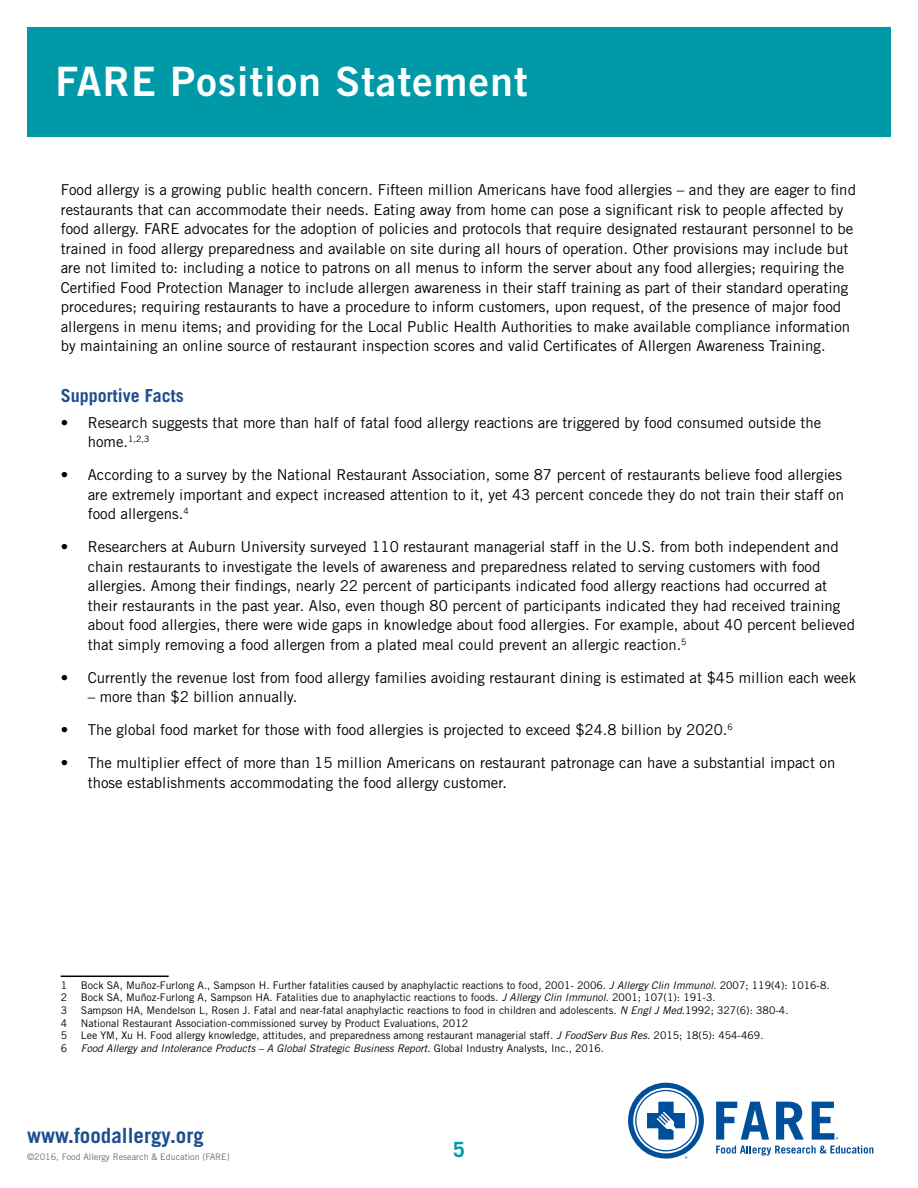
<style>
.page{position:relative;width:918px;height:1188px;background:#fff}
.page>*{position:absolute;margin:0;border:0;box-sizing:border-box;transform-origin:0 0}
.t1{font:40.5px "Trade Gothic LT Std Bd 2";letter-spacing:.03em;color:#fff}
.t2{font:700 21px "Trade Gothic LT Std";color:#1d4f90}
.t3{font:700 21px "Trade Gothic LT Std";color:#0099a8}
.t4{font:700 18px "Trade Gothic LT Std";color:#1d4f90}
.t5{font:15px/19.5px "Trade Gothic LT Std";color:#000}
.t6{font:10.5px "Trade Gothic LT Std";color:#000}
.t7{font:italic 10.5px "Trade Gothic LT Std";color:#000}
.t8{font:9px "Trade Gothic LT Std";color:#6d6e71}
.s1{font-style:italic}
.s2{font-style:normal}
</style>
<div class="page">
<div style="left:27px;top:27px;width:864px;height:109px;background:#0099a8"></div>
<hr style="left:61px;top:976px;width:108px;height:1px;background:#000">
<svg style="left:628px;top:1083px;width:76px;height:76px"></svg>
<svg style="left:716px;top:1102px;width:157px;height:54px"></svg>
<h1 class="t1" style="left:55px;top:57px;width:474px">FARE Position Statement</h1>
<p class="t5" style="left:61px;top:180px;width:797px">Food allergy is a growing public health concern. Fifteen million Americans have food allergies – and they are eager to find restaurants that can accommodate their needs. Eating away from home can pose a significant risk to people affected by food allergy. FARE advocates for the adoption of policies and protocols that require designated restaurant personnel to be trained in food allergy preparedness and available on site during all hours of operation. Other provisions may include but are not limited to: including a notice to patrons on all menus to inform the server about any food allergies; requiring the Certified Food Protection Manager to include allergen awareness in their staff training as part of their standard operating procedures; requiring restaurants to have a procedure to inform customers, upon request, of the presence of major food allergens in menu items; and providing for the Local Public Health Authorities to make available compliance information by maintaining an online source of restaurant inspection scores and valid Certificates of Allergen Awareness Training.</p>
<p class="t4" style="left:61px;top:384px;width:124px">Supportive Facts</p>
<p class="t5" style="left:88px;top:413px;width:735px;text-indent:-27px">• Research suggests that more than half of fatal food allergy reactions are triggered by food consumed outside the home.<sup>1,2,3</sup></p>
<p class="t5" style="left:88px;top:465px;width:758px;text-indent:-27px">• According to a survey by the National Restaurant Association, some 87 percent of restaurants believe food allergies are extremely important and expect increased attention to it, yet 43 percent concede they do not train their staff on food allergens.<sup>4</sup></p>
<p class="t5" style="left:88px;top:537px;width:769px;text-indent:-27px">• Researchers at Auburn University surveyed 110 restaurant managerial staff in the U.S. from both independent and chain restaurants to investigate the levels of awareness and preparedness related to serving customers with food allergies. Among their findings, nearly 22 percent of participants indicated food allergy reactions had occurred at their restaurants in the past year. Also, even though 80 percent of participants indicated they had received training about food allergies, there were wide gaps in knowledge about food allergies. For example, about 40 percent believed that simply removing a food allergen from a plated meal could prevent an allergic reaction.<sup>5</sup></p>
<p class="t5" style="left:61px;top:668px;width:797px">• Currently the revenue lost from food allergy families avoiding restaurant dining is estimated at $45 million each week</p>
<p class="t5" style="left:88px;top:687px;width:211px">– more than $2 billion annually.</p>
<p class="t5" style="left:61px;top:720px;width:674px">• The global food market for those with food allergies is projected to exceed $24.8 billion by 2020.<sup>6</sup></p>
<p class="t5" style="left:88px;top:753px;width:749px;text-indent:-27px">• The multiplier effect of more than 15 million Americans on restaurant patronage can have a substantial impact on those establishments accommodating the food allergy customer.</p>
<p class="t6" style="left:61px;top:979px;width:8px">1</p>
<p class="t6" style="left:81px;top:979px;width:750px">Bock SA, Muñoz-Furlong A., Sampson H. Further fatalities caused by anaphylactic reactions to food, 2001- 2006. <span class="s1">J Allergy Clin Immunol</span>. 2007; 119(4): 1016-8.</p>
<p class="t6" style="left:61px;top:991px;width:8px">2</p>
<p class="t6" style="left:81px;top:991px;width:636px">Bock SA, Muñoz-Furlong A, Sampson HA. Fatalities due to anaphylactic reactions to foods. <span class="s1">J Allergy Clin Immunol</span>. 2001; 107(1): 191-3.</p>
<p class="t6" style="left:61px;top:1004px;width:8px">3</p>
<p class="t6" style="left:81px;top:1004px;width:709px">Sampson HA, Mendelson L, Rosen J. Fatal and near-fatal anaphylactic reactions to food in children and adolescents. <span class="s1">N Engl J Med</span>.1992; 327(6): 380-4.</p>
<p class="t6" style="left:61px;top:1017px;width:8px">4</p>
<p class="t6" style="left:81px;top:1017px;width:389px">National Restaurant Association-commissioned survey by Product Evaluations, 2012</p>
<p class="t6" style="left:61px;top:1029px;width:8px">5</p>
<p class="t6" style="left:81px;top:1029px;width:684px">Lee YM, Xu H. Food allergy knowledge, attitudes, and preparedness among restaurant managerial staff. <span class="s1">J FoodServ Bus Res.</span> 2015; 18(5): 454-469.</p>
<p class="t6" style="left:61px;top:1042px;width:8px">6</p>
<p class="t7" style="left:81px;top:1042px;width:525px">Food Allergy and Intolerance Products – A Global Strategic Business Report. <span class="s2">Global Industry Analysts, Inc., 2016.</span></p>
<h2 class="t2" style="left:27px;top:1122px;width:178px">www.foodallergy.org</h2>
<p class="t8" style="left:27px;top:1151px;width:204px">©2016, Food Allergy Research &amp; Education (FARE)</p>
<h2 class="t3" style="left:453px;top:1136px;width:13px">5</h2>
</div>
